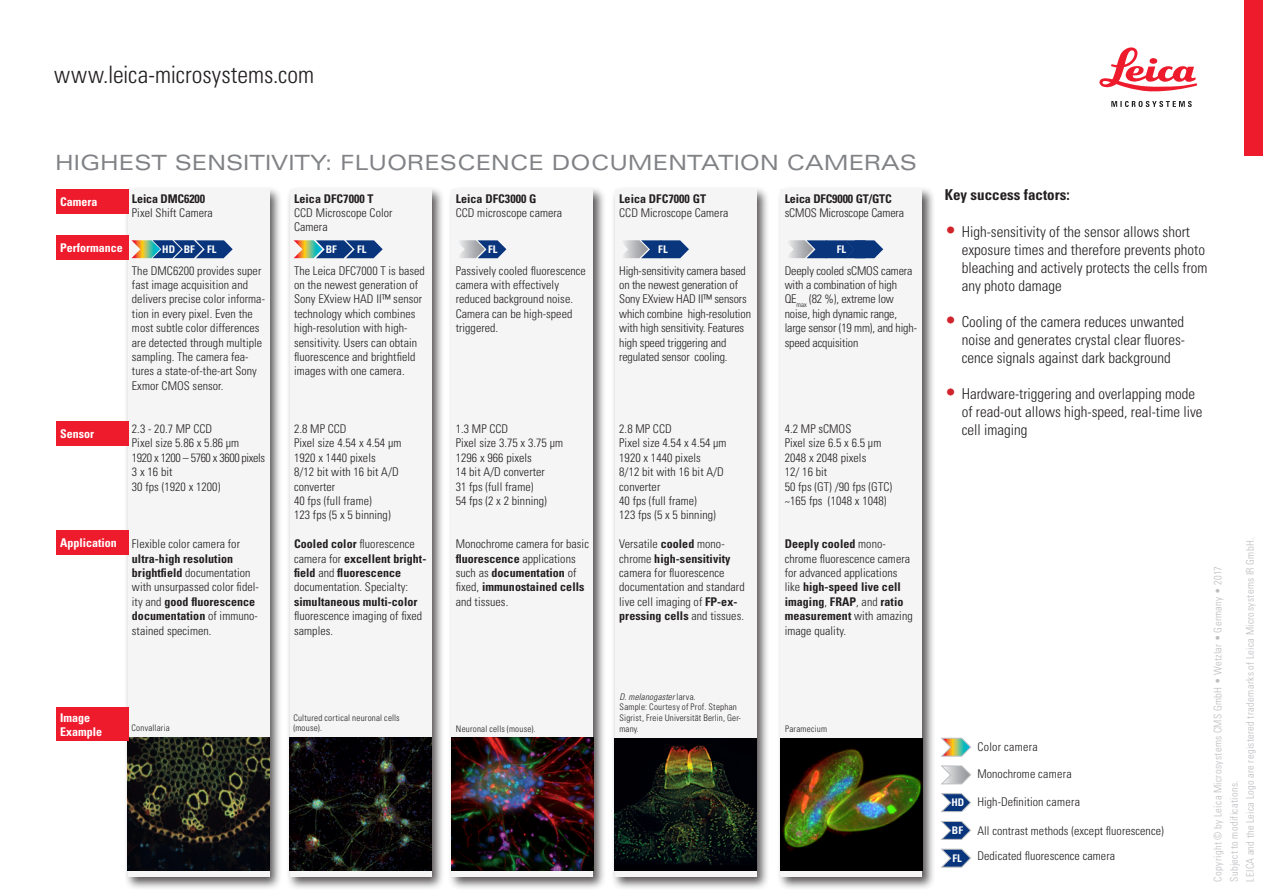
<style>
.page{position:relative;width:1263px;height:893px;background:#fff}
.page>*{position:absolute;margin:0;border:0;box-sizing:border-box;transform-origin:0 0}
.t1{font:300 condensed 24px "Univers LT Std";color:#231f20}
.t2{font:expanded 21px "Univers LT Std";color:#808285}
.t3{font:300 condensed 15px/18px "Univers LT Std";color:#231f20}
.t4{font:700 condensed 15px "Univers LT Std";color:#231f20}
.t5{font:300 condensed 12px/14.4px "Univers LT Std";letter-spacing:.005em;color:#231f20}
.t6{font:700 condensed 12px "Univers LT Std";letter-spacing:.005em;color:#231f20}
.t7{font:700 condensed 12px/14.4px "Univers LT Std";color:#fff}
.t8{font:300 condensed 12px "Univers LT Std";letter-spacing:.025em;color:#231f20}
.t9{font:300 condensed 10.5px/16.2px "Univers LT Std";letter-spacing:.035em;color:#bcbdc0}
.t10{font:700 condensed 10.5px "Univers LT Std";letter-spacing:.005em;color:#fff}
.t11{font:300 condensed 9px/10.8px "Univers LT Std";letter-spacing:.02em;color:#231f20}
.s1{font-weight:700}
.s2{font-style:italic}
.s3{font-size:19.5px;color:#d1232a}
</style>
<div class="page">
<div style="left:286px;top:186px;width:159px;height:704px;background:#231f20;opacity:.75"></div>
<div style="left:290px;top:190px;width:142px;height:687px;background:#f5f5f6"></div>
<svg style="left:1099px;top:47px;width:98px;height:45px"></svg>
<svg style="left:1111px;top:101px;width:81px;height:6px"></svg>
<div style="left:1245px;top:0;width:18px;height:155px;background:#ee1b2d"></div>
<img style="left:290px;top:738px;width:141px;height:132px">
<div style="left:124px;top:186px;width:159px;height:704px;background:#231f20;opacity:.75"></div>
<div style="left:128px;top:190px;width:141px;height:687px;background:#f5f5f6"></div>
<div style="left:448px;top:186px;width:158px;height:704px;background:#231f20;opacity:.75"></div>
<div style="left:451px;top:190px;width:142px;height:687px;background:#f5f5f6"></div>
<div style="left:611px;top:186px;width:159px;height:704px;background:#231f20;opacity:.75"></div>
<div style="left:615px;top:190px;width:142px;height:687px;background:#f5f5f6"></div>
<div style="left:776px;top:186px;width:159px;height:704px;background:#231f20;opacity:.75"></div>
<div style="left:780px;top:190px;width:142px;height:687px;background:#f5f5f6"></div>
<svg style="left:294px;top:240px;width:89px;height:18px;background:#4f6e8b"></svg>
<img style="left:128px;top:738px;width:141px;height:132px">
<svg style="left:460px;top:240px;width:46px;height:18px"></svg>
<img style="left:452px;top:738px;width:141px;height:132px">
<svg style="left:623px;top:240px;width:66px;height:18px"></svg>
<svg style="left:789px;top:240px;width:94px;height:18px;background:#416194"></svg>
<img style="left:615px;top:738px;width:142px;height:133px">
<img style="left:780px;top:738px;width:142px;height:133px">
<div style="left:56px;top:190px;width:72px;height:24px;background:#ee1b2d"></div>
<div style="left:56px;top:236px;width:72px;height:24px;background:#ee1b2d"></div>
<div style="left:56px;top:421px;width:72px;height:25px;background:#ee1b2d"></div>
<div style="left:56px;top:531px;width:72px;height:24px;background:#ee1b2d"></div>
<div style="left:56px;top:708px;width:72px;height:33px;background:#ee1b2d"></div>
<svg style="left:941px;top:738px;width:30px;height:18px"></svg>
<svg style="left:941px;top:765px;width:30px;height:19px"></svg>
<svg style="left:941px;top:793px;width:30px;height:19px"></svg>
<svg style="left:941px;top:849px;width:30px;height:18px"></svg>
<svg style="left:941px;top:821px;width:30px;height:19px"></svg>
<svg style="left:131px;top:240px;width:102px;height:18px;background:#49698a"></svg>
<h1 class="t1" style="left:54px;top:60px;width:261px">www.leica-microsystems.com</h1>
<h2 class="t2" style="left:55px;top:150px;width:863px">H IGHEST SENSITIVITY: FLUORESCENCE DOCUM ENTATION CAM ERAS</h2>
<p class="t7" style="left:60px;top:195px;width:39px">Camera</p>
<p class="t7" style="left:60px;top:241px;width:64px">Performance</p>
<p class="t7" style="left:60px;top:426px;width:35px">Sensor</p>
<p class="t7" style="left:60px;top:536px;width:58px">Application</p>
<p class="t6" style="left:132px;top:191px;width:75px">Leica DMC6200</p>
<p class="t5" style="left:132px;top:206px;width:82px">Pixel Shift Camera</p>
<p class="t6" style="left:294px;top:191px;width:81px">Leica DFC7000 T</p>
<p class="t5" style="left:294px;top:206px;width:100px">CCD Microscope Color<br>Camera</p>
<p class="t5" style="left:294px;top:263px;width:132px">The Leica DFC7000 T is based on the newest generation of<br>Sony EXview HAD II™ sensor technology which combines high-resolution with high&shy;sensitivity. Users can obtain fluorescence and brightfield images with one camera.</p>
<p class="t6" style="left:456px;top:191px;width:82px">Leica DFC3000 G</p>
<p class="t5" style="left:456px;top:206px;width:108px">CCD microscope camera</p>
<p class="t10" style="left:162px;top:243px;width:34px">HD BF</p>
<p class="t10" style="left:207px;top:243px;width:11px">FL</p>
<p class="t10" style="left:326px;top:243px;width:13px">BF</p>
<p class="t10" style="left:357px;top:243px;width:11px">FL</p>
<p class="t10" style="left:488px;top:243px;width:11px">FL</p>
<p class="t5" style="left:132px;top:263px;width:135px">The DMC6200 provides super fast image acquisition and delivers precise color informa&shy;tion in every pixel. Even the most subtle color differences are detected through multiple sampling. The camera fea&shy;tures a state-of-the-art Sony<br>Exmor CMOS sensor.</p>
<p class="t5" style="left:132px;top:422px;width:135px">2.3 - 20.7 MP CCD<br>Pixel size 5.86 x 5.86 µm<br>1920 x 1200 – 5760 x 3600 pixels<br>3 x 16 bit<br>30 fps (1920 x 1200)</p>
<p class="t5" style="left:456px;top:263px;width:132px">Passively cooled fluorescence camera with effectively reduced background noise.<br>Camera can be high-speed triggered.</p>
<p class="t5" style="left:294px;top:422px;width:109px">2.8 MP CCD<br>Pixel size 4.54 x 4.54 µm<br>1920 x 1440 pixels<br>8/12 bit with 16 bit A/D converter<br>40 fps (full frame)<br>123 fps (5 x 5 binning)</p>
<p class="t5" style="left:294px;top:537px;width:134px"><span class="s1">Cooled color</span> fluorescence camera for <span class="s1">excellent bright&shy;field</span> and <span class="s1">fluorescence </span>documentation. Specialty:</p>
<p class="t6" style="left:294px;top:594px;width:125px">simultaneous multi-color</p>
<p class="t5" style="left:294px;top:609px;width:130px">fluorescence imaging of fixed samples.</p>
<p class="t5" style="left:456px;top:422px;width:109px">1.3 MP CCD<br>Pixel size 3.75 x 3.75 µm<br>1296 x 966 pixels<br>14 bit A/D converter<br>31 fps (full frame)<br>54 fps (2 x 2 binning)</p>
<p class="t5" style="left:456px;top:537px;width:135px">Monochrome camera for basic <span class="s1">fluorescence</span> applications such as <span class="s1">documentation</span> of fixed, <span class="s1">immunostained cells </span>and tissues.</p>
<p class="t5" style="left:132px;top:537px;width:110px">Flexible color camera for</p>
<p class="t5" style="left:132px;top:551px;width:128px"><span class="s1">ultra-high resolution brightfield</span> documentation with unsurpassed color fidel&shy;ity and <span class="s1">good fluorescence documentation</span> of immuno&shy;stained specimen.</p>
<p class="t6" style="left:619px;top:191px;width:88px">Leica DFC7000 GT</p>
<p class="t5" style="left:619px;top:206px;width:111px">CCD Microscope Camera</p>
<p class="t6" style="left:785px;top:191px;width:109px">Leica DFC9000 GT/GTC</p>
<p class="t5" style="left:785px;top:206px;width:121px">sCMOS Microscope Camera</p>
<p class="t10" style="left:658px;top:243px;width:11px">FL</p>
<p class="t10" style="left:837px;top:243px;width:11px">FL</p>
<p class="t5" style="left:619px;top:263px;width:133px">High-sensitivity camera based on the newest generation of<br>Sony EXview HAD II™ sensors which combine high-resolution with high sensitivity. Features high speed triggering and regulated sensor cooling.</p>
<p class="t5" style="left:619px;top:422px;width:109px">2.8 MP CCD<br>Pixel size 4.54 x 4.54 µm<br>1920 x 1440 pixels<br>8/12 bit with 16 bit A/D converter<br>40 fps (full frame)<br>123 fps (5 x 5 binning)</p>
<p class="t5" style="left:619px;top:537px;width:127px">Versatile <span class="s1">cooled</span> mono&shy;chrome <span class="s1">high-sensitivity </span>camera for fluorescence documentation and standard live cell imaging of <span class="s1">FP-ex&shy;pressing cells</span> and tissues.</p>
<p class="t5" style="left:785px;top:263px;width:134px">Deeply cooled sCMOS camera with a combination of high<br>QE<sub>max</sub> (82 %), extreme low noise, high dynamic range, large sensor (19 mm), and high&shy;speed acquisition</p>
<p class="t5" style="left:785px;top:422px;width:109px">4.2 MP sCMOS<br>Pixel size 6.5 x 6.5 µm<br>2048 x 2048 pixels<br>12/ 16 bit<br>50 fps (GT) /90 fps (GTC) ~165 fps (1048 x 1048)</p>
<p class="t5" style="left:785px;top:537px;width:130px"><span class="s1">Deeply cooled</span> mono&shy;chrome fluorescence camera for advanced applications like <span class="s1">high-speed live cell imaging</span>, <span class="s1">FRAP</span>, and <span class="s1">ratio measurement</span> with amazing image quality.</p>
<p class="t7" style="left:60px;top:710px;width:43px">Image<br>Example</p>
<p class="t11" style="left:293px;top:712px;width:108px">Cultured cortical neuronal cells (mouse).</p>
<p class="t11" style="left:131px;top:723px;width:40px">Convallaria</p>
<p class="t11" style="left:456px;top:723px;width:81px">Neuronal cells (mouse).</p>
<p class="t11" style="left:619px;top:691px;width:123px"><span class="s2">D. melanogaster</span> larva.<br>Sample: Courtesy of Prof. Stephan<br>Sigrist, Freie Universität Berlin, Ger&shy;many.</p>
<p class="t11" style="left:785px;top:723px;width:43px">Paramecium</p>
<p class="t4" style="left:945px;top:186px;width:126px">Key success factors:</p>
<p class="t3" style="left:962px;top:222px;width:247px;text-indent:-17px"><span class="s3">•</span> High-sensitivity of the sensor allows short exposure times and therefore prevents photo bleaching and actively protects the cells from any photo damage</p>
<p class="t3" style="left:962px;top:312px;width:225px;text-align:justify;text-indent:-17px"><span class="s3">•</span> Cooling of the camera reduces unwanted noise and generates crystal clear fluores&shy;cence signals against dark background</p>
<p class="t3" style="left:962px;top:384px;width:242px;text-indent:-17px"><span class="s3">•</span> Hardware-triggering and overlapping mode of read-out allows high-speed, real-time live cell imaging</p>
<p class="t10" style="left:951px;top:796px;width:14px">HD</p>
<p class="t10" style="left:952px;top:824px;width:13px">BF</p>
<p class="t10" style="left:952px;top:852px;width:11px">FL</p>
<p class="t8" style="left:977px;top:739px;width:62px">Color camera</p>
<p class="t5" style="left:977px;top:767px;width:96px">Monochrome camera</p>
<p class="t5" style="left:977px;top:795px;width:104px">High-Definition camera</p>
<p class="t5" style="left:977px;top:818px;width:188px;line-height:25.5px">All contrast methods (except fluorescence)<br>Dedicated fluorescence camera</p>
<p class="t9" style="left:1210px;top:882px;width:345px;rotate:-90deg">Copyright © by Leica Microsystems CMS GmbH • Wetzlar • Germany • 2017<br>Subject to modifications.<br>LEICA and the Leica Logo are registered trademarks of Leica Microsystems IR GmbH.</p>
</div>
